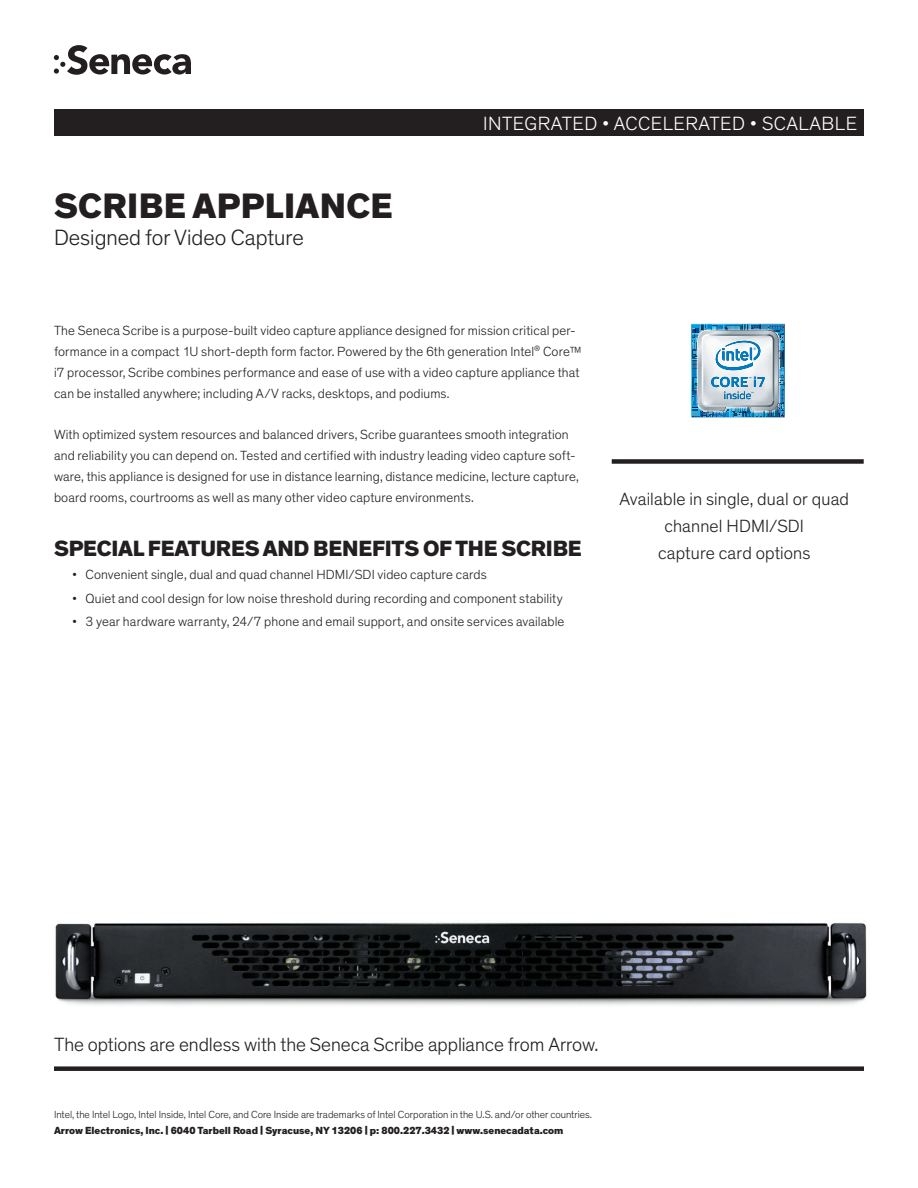
<style>
.page{position:relative;width:918px;height:1188px;background:#fff}
.page>*{position:absolute;margin:0;border:0;box-sizing:border-box;transform-origin:0 0}
.t1{font:800 36px "Theinhardt";letter-spacing:.01em;color:#231f20}
.t2{font:800 22.5px "Theinhardt";letter-spacing:-.01em;color:#231f20}
.t3{font:300 22.5px "Theinhardt";color:#231f20}
.t4{font:300 19.5px "Theinhardt";letter-spacing:-.005em;color:#231f20}
.t5{font:300 19.5px "Theinhardt";letter-spacing:.03em;color:#fff}
.t6{font:300 18px/27px "Theinhardt";letter-spacing:.005em;color:#231f20;text-align:center}
.Body_Bullets{font:300 13.5px/21px "Theinhardt";letter-spacing:.01em;color:#231f20}
.Seneca_Contact{font:300 10.5px "Theinhardt";color:#231f20}
.t7{font:800 10.5px "Theinhardt";color:#231f20}
</style>
<div class="page">
<img style="left:55px;top:922px;width:812px;height:84px">
<div style="left:54px;top:109px;width:810px;height:27px;background:#231f20"></div>
<div style="left:612px;top:459px;width:252px;height:5px;background:#231f20"></div>
<div style="left:54px;top:1066px;width:810px;height:5px;background:#231f20"></div>
<img style="left:691px;top:324px;width:94px;height:94px">
<svg style="left:54px;top:45px;width:137px;height:30px"></svg>
<p class="t1" style="left:54px;top:183px;width:340px">SCRIBE APPLIANCE</p>
<p class="t3" style="left:54px;top:224px;width:251px">Designed for Video Capture</p>
<p class="t5" style="left:483px;top:112px;width:376px">INTEGRATED • ACCELERATED • SCALABLE</p>
<p class="Body_Bullets" style="left:54px;top:320px;width:529px">The Seneca Scribe is a purpose-built video capture appliance designed for mission critical per&shy;formance in a compact 1U short-depth form factor. Powered by the 6th generation Intel<sup>®</sup> Core™ i7 processor, Scribe combines performance and ease of use with a video capture appliance that can be installed anywhere; including A/V racks, desktops, and podiums.</p>
<p class="Body_Bullets" style="left:54px;top:424px;width:526px">With optimized system resources and balanced drivers, Scribe guarantees smooth integration and reliability you can depend on. Tested and certified with industry leading video capture soft&shy;ware, this appliance is designed for use in distance learning, distance medicine, lecture capture, board rooms, courtrooms as well as many other video capture environments.</p>
<p class="t2" style="left:54px;top:534px;width:529px">SPECIAL FEATURES AND BENEFITS OF THE SCRIBE</p>
<p class="Body_Bullets" style="left:72px;top:565px;width:416px">• Convenient single, dual and quad channel HDMI/SDI video capture cards</p>
<p class="Body_Bullets" style="left:72px;top:588px;width:492px">• Quiet and cool design for low noise threshold during recording and component stability</p>
<p class="Body_Bullets" style="left:72px;top:611px;width:494px">• 3 year hardware warranty, 24/7 phone and email support, and onsite services available</p>
<p class="t6" style="left:620px;top:486px;width:231px">Available in single, dual or quad channel HDMI/SDI<br>capture card options</p>
<p class="t4" style="left:54px;top:1033px;width:546px">The options are endless with the Seneca Scribe appliance from Arrow.</p>
<p class="Seneca_Contact" style="left:54px;top:1109px;width:539px">Intel, the Intel Logo, Intel Inside, Intel Core, and Core Inside are trademarks of Intel Corporation in the U.S. and/or other countries.</p>
<p class="t7" style="left:54px;top:1124px;width:511px">Arrow Electronics, Inc. | 6040 Tarbell Road | Syracuse, NY 13206 | p: 800.227.3432 | www.senecadata.com</p>
</div>
